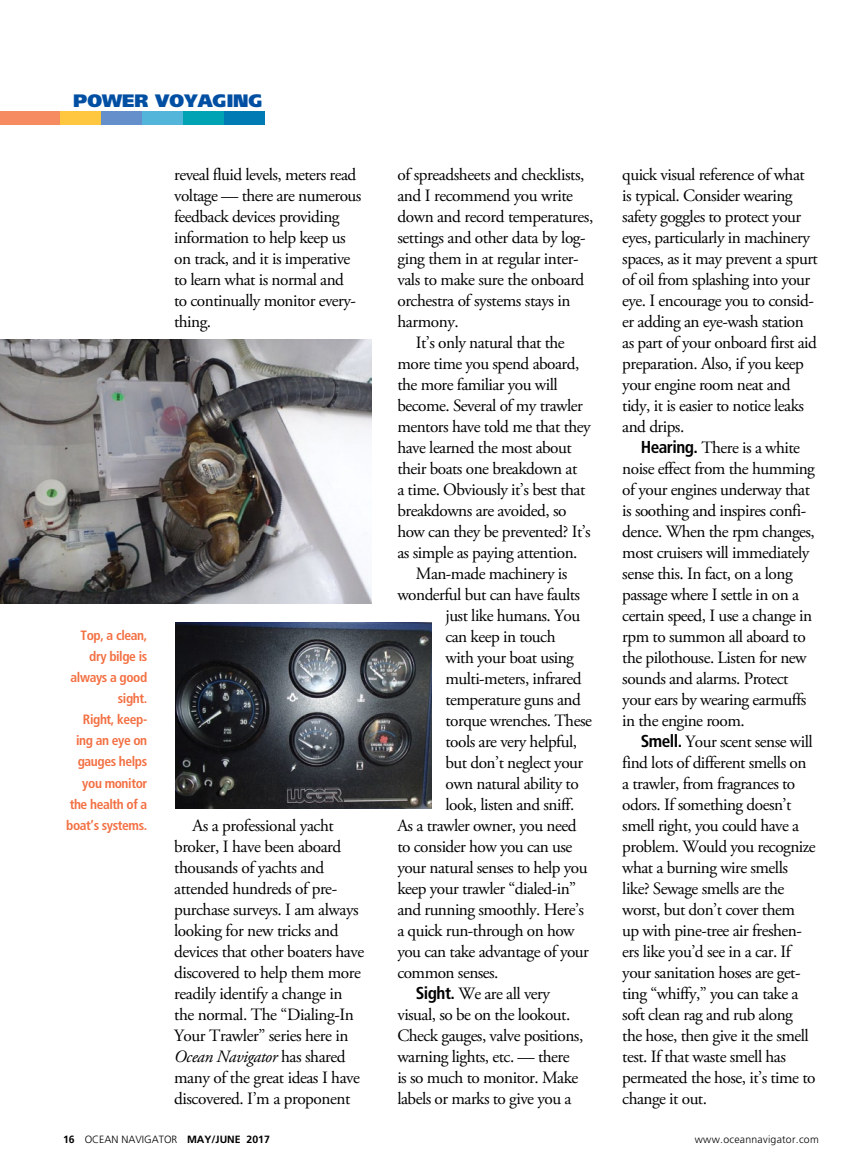
<style>
.page{position:relative;width:864px;height:1175px;background:#fff}
.page>*{position:absolute;margin:0;border:0;box-sizing:border-box;transform-origin:0 0}
.t1{font:900 18px "Frutiger";color:#004fa3}
.t2{font:17.25px/21px "Adobe Garamond Pro";letter-spacing:-.03em;color:#000}
.t3{font:700 condensed 13.5px/21px "Frutiger";letter-spacing:-.03em;color:#f37043;text-align:right}
.t4{font:700 10.5px "Frutiger";color:#000}
.t5{font:300 10.5px "Frutiger";letter-spacing:.025em;color:#000}
.s1{font-style:italic}
.s2{font-family:"Frutiger";font-weight:700;font-stretch:condensed}
.s3{font-weight:300}
</style>
<div class="page">
<div style="left:0;top:112px;width:60px;height:13px;background:#f68b62"></div>
<div style="left:60px;top:112px;width:41px;height:13px;background:#ffc73f"></div>
<div style="left:101px;top:112px;width:41px;height:13px;background:#648fca"></div>
<div style="left:142px;top:112px;width:41px;height:13px;background:#54b5da"></div>
<div style="left:183px;top:112px;width:41px;height:13px;background:#00a3b3"></div>
<div style="left:224px;top:112px;width:41px;height:13px;background:#007bb4"></div>
<img style="left:0;top:340px;width:372px;height:263px">
<img style="left:176px;top:622px;width:256px;height:186px">
<p class="t1" style="left:73px;top:89px;width:191px">POWER VOYAGING</p>
<p class="t2" style="left:174px;top:165px;width:189px">reveal fluid levels, meters read voltage — there are numerous feedback devices providing information to help keep us on track, and it is imperative to learn what is normal and to continually monitor every&shy;thing.</p>
<p class="t3" style="left:66px;top:625px;width:83px">Top, a clean, dry bilge is always a good sight.<br>Right, keep&shy;ing an eye on gauges helps you monitor the health of a boat’s systems.</p>
<p class="t2" style="left:174px;top:816px;width:192px;text-indent:18px">As a professional yacht broker, I have been aboard thousands of yachts and attended hundreds of pre&shy;purchase surveys. I am always looking for new tricks and devices that other boaters have discovered to help them more readily identify a change in the normal. The “Dialing-In<br>Your Trawler” series here in<br><span class="s1">Ocean Navigator</span> has shared many of the great ideas I have discovered. I’m a proponent</p>
<p class="t2" style="left:397px;top:165px;width:189px">of spreadsheets and checklists,</p>
<p class="t2" style="left:397px;top:185px;width:177px">and I recommend you write</p>
<p class="t2" style="left:397px;top:206px;width:198px">down and record temperatures,</p>
<p class="t2" style="left:397px;top:227px;width:190px">settings and other data by log-</p>
<p class="t2" style="left:397px;top:248px;width:183px">ging them in at regular inter-</p>
<p class="t2" style="left:397px;top:269px;width:189px">vals to make sure the onboard</p>
<p class="t2" style="left:397px;top:290px;width:175px">orchestra of systems stays in</p>
<p class="t2" style="left:397px;top:311px;width:63px">harmony.</p>
<p class="t2" style="left:416px;top:332px;width:150px">It’s only natural that the</p>
<p class="t2" style="left:397px;top:353px;width:183px">more time you spend aboard,</p>
<p class="t2" style="left:397px;top:374px;width:162px">the more familiar you will</p>
<p class="t2" style="left:397px;top:395px;width:187px">become. Several of my trawler</p>
<p class="t2" style="left:397px;top:416px;width:195px">mentors have told me that they</p>
<p class="t2" style="left:397px;top:437px;width:176px">have learned the most about</p>
<p class="t2" style="left:397px;top:458px;width:181px">their boats one breakdown at</p>
<p class="t2" style="left:397px;top:479px;width:189px">a time. Obviously it’s best that</p>
<p class="t2" style="left:397px;top:500px;width:171px">breakdowns are avoided, so</p>
<p class="t2" style="left:397px;top:521px;width:195px">how can they be prevented? It’s</p>
<p class="t2" style="left:397px;top:542px;width:182px">as simple as paying attention.</p>
<p class="t2" style="left:416px;top:563px;width:153px">Man-made machinery is</p>
<p class="t2" style="left:397px;top:584px;width:184px">wonderful but can have faults</p>
<p class="t2" style="left:445px;top:605px;width:136px">just like humans. You</p>
<p class="t2" style="left:445px;top:626px;width:112px">can keep in touch</p>
<p class="t2" style="left:445px;top:647px;width:130px">with your boat using</p>
<p class="t2" style="left:445px;top:668px;width:138px">multi-meters, infrared</p>
<p class="t2" style="left:445px;top:689px;width:137px">temperature guns and</p>
<p class="t2" style="left:445px;top:710px;width:148px">torque wrenches. These</p>
<p class="t2" style="left:445px;top:731px;width:133px">tools are very helpful,</p>
<p class="t2" style="left:445px;top:752px;width:139px">but don’t neglect your</p>
<p class="t2" style="left:445px;top:773px;width:135px">own natural ability to</p>
<p class="t2" style="left:445px;top:794px;width:130px">look, listen and sniff.</p>
<p class="t2" style="left:397px;top:815px;width:181px">As a trawler owner, you need</p>
<p class="t2" style="left:397px;top:836px;width:177px">to consider how you can use</p>
<p class="t2" style="left:397px;top:857px;width:192px">your natural senses to help you</p>
<p class="t2" style="left:397px;top:878px;width:180px">keep your trawler “dialed-in”</p>
<p class="t2" style="left:397px;top:899px;width:188px">and running smoothly. Here’s</p>
<p class="t2" style="left:397px;top:920px;width:179px">a quick run-through on how</p>
<p class="t2" style="left:397px;top:941px;width:193px">you can take advantage of your</p>
<p class="t2" style="left:397px;top:962px;width:103px">common senses.</p>
<p class="t2" style="left:416px;top:983px;width:136px"><span class="s2">Sight.</span> We are all very</p>
<p class="t2" style="left:397px;top:1004px;width:174px">visual, so be on the lookout.</p>
<p class="t2" style="left:397px;top:1025px;width:187px">Check gauges, valve positions,</p>
<p class="t2" style="left:397px;top:1046px;width:174px">warning lights, etc. — there</p>
<p class="t2" style="left:397px;top:1067px;width:182px">is so much to monitor. Make</p>
<p class="t2" style="left:397px;top:1088px;width:176px">labels or marks to give you a</p>
<p class="t2" style="left:622px;top:164px;width:197px">quick visual reference of what is typical. Consider wearing safety goggles to protect your eyes, particularly in machinery spaces, as it may prevent a spurt of oil from splashing into your eye. I encourage you to consid&shy;er adding an eye-wash station as part of your onboard first aid preparation. Also, if you keep your engine room neat and tidy, it is easier to notice leaks and drips.</p>
<p class="t2" style="left:622px;top:437px;width:194px;text-indent:18px"><span class="s2">Hearing.</span> There is a white noise effect from the humming of your engines underway that is soothing and inspires confi&shy;dence. When the rpm changes, most cruisers will immediately sense this. In fact, on a long passage where I settle in on a certain speed, I use a change in rpm to summon all aboard to the pilothouse. Listen for new sounds and alarms. Protect your ears by wearing earmuffs in the engine room.</p>
<p class="t2" style="left:622px;top:731px;width:195px;text-indent:18px"><span class="s2">Smell.</span> Your scent sense will find lots of different smells on a trawler, from fragrances to odors. If something doesn’t smell right, you could have a problem. Would you recognize what a burning wire smells like? Sewage smells are the worst, but don’t cover them up with pine-tree air freshen&shy;ers like you’d see in a car. If your sanitation hoses are get&shy;ting “whiffy,” you can take a soft clean rag and rub along the hose, then give it the smell test. If that waste smell has permeated the hose, it’s time to change it out.</p>
<p class="t4" style="left:63px;top:1133px;width:208px">16 <span class="s3">OCEAN NAVIGATOR</span> MAY/JUNE 2017</p>
<p class="t5" style="left:695px;top:1132px;width:125px">www.oceannavigator.com</p>
</div>
